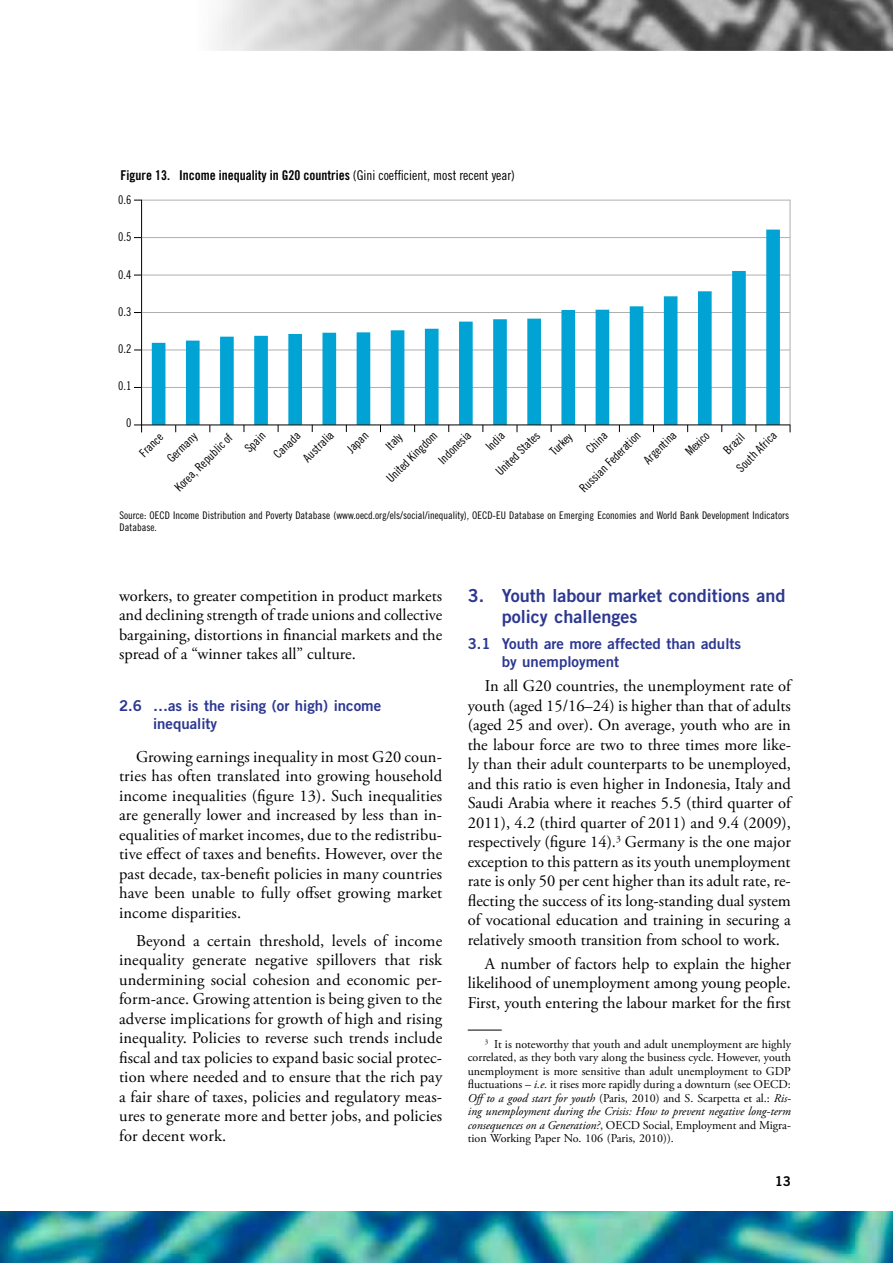
<style>
.page{position:relative;width:893px;height:1263px;background:#fff}
.page>*{position:absolute;margin:0;border:0;box-sizing:border-box;transform-origin:0 0}
.t1{font:18px/21px "Trade Gothic LT Std Bd 2";color:#2c3791}
.t2{font:16.5px/19.5px "Adobe Garamond Pro";color:#000;text-align:justify}
.t3{font:15px/18px "Trade Gothic LT Std Bd 2";color:#2c3791}
.t4{font:13.5px "Trade Gothic LT Std Bd Cn 20";color:#000}
.t5{font:13.5px "Trade Gothic LT Std Bd 2";color:#000}
.t6{font:12px/13.5px "Adobe Garamond Pro";color:#000;text-align:justify}
.t7{font:12px/23.5px "Trade Gothic LT Std Cn 18";color:#000;text-align:center}
.t8{font:10.5px/12px "Trade Gothic LT Std Cn 18";color:#000}
.s1{font-family:"Trade Gothic LT Std Cn 18"}
.s2{font-style:italic}
</style>
<div class="page">
<img style="left:215px;top:0;width:678px;height:51px">
<img style="left:0;top:1212px;width:893px;height:51px">
<hr style="left:468px;top:1030px;width:34px;height:1px;background:#000">
<hr style="left:790px;top:200px;width:1px;height:225px;background:#afafb0">
<hr style="left:141px;top:200px;width:1px;height:232px;background:#000">
<hr style="left:142px;top:200px;width:648px;height:1px;background:#afafb0">
<hr style="left:142px;top:237px;width:648px;height:1px;background:#afafb0">
<hr style="left:142px;top:275px;width:648px;height:1px;background:#afafb0">
<hr style="left:142px;top:312px;width:648px;height:1px;background:#afafb0">
<hr style="left:142px;top:350px;width:648px;height:1px;background:#afafb0">
<hr style="left:142px;top:387px;width:648px;height:1px;background:#afafb0">
<svg style="left:152px;top:230px;width:628px;height:195px"></svg>
<hr style="left:134px;top:425px;width:656px;height:1px;background:#000">
<p class="t4" style="left:121px;top:167px;width:396px">Figure 13. Income inequality in G20 countries <span class="s1">(Gini coefficient, most recent year)</span></p>
<p class="t7" style="left:118px;top:188px;width:15px">0.6</p>
<p class="t7" style="left:118px;top:225px;width:15px">0.5</p>
<p class="t7" style="left:118px;top:262px;width:15px">0.4</p>
<p class="t7" style="left:118px;top:300px;width:15px">0.3</p>
<p class="t7" style="left:118px;top:337px;width:15px">0.2</p>
<p class="t7" style="left:118px;top:374px;width:15px">0.1</p>
<p class="t7" style="left:126px;top:411px;width:7px">0</p>
<p class="t7" style="left:133px;top:446px;width:29px;rotate:-45deg">France</p>
<p class="t7" style="left:363px;top:455px;width:68px;rotate:-45deg">Italy<br>United Kingdom</p>
<p class="t7" style="left:580px;top:442px;width:26px;rotate:-45deg">China</p>
<p class="t7" style="left:637px;top:453px;width:42px;rotate:-45deg">Argentina</p>
<p class="t7" style="left:161px;top:452px;width:38px;rotate:-45deg">Germany</p>
<p class="t7" style="left:297px;top:451px;width:39px;rotate:-45deg">Australia</p>
<p class="t7" style="left:168px;top:481px;width:77px;rotate:-45deg">Korea, Republic of</p>
<p class="t7" style="left:432px;top:453px;width:42px;rotate:-45deg">Indonesia</p>
<p class="t7" style="left:730px;top:461px;width:53px;rotate:-45deg">South Africa</p>
<p class="t7" style="left:238px;top:442px;width:25px;rotate:-45deg">Spain</p>
<p class="t7" style="left:341px;top:442px;width:26px;rotate:-45deg">Japan</p>
<p class="t7" style="left:679px;top:445px;width:29px;rotate:-45deg">Mexico</p>
<p class="t7" style="left:489px;top:465px;width:58px;rotate:-45deg">United States</p>
<p class="t7" style="left:479px;top:440px;width:23px;rotate:-45deg">India</p>
<p class="t7" style="left:543px;top:445px;width:28px;rotate:-45deg">Turkey</p>
<p class="t7" style="left:717px;top:443px;width:25px;rotate:-45deg">Brazil</p>
<p class="t7" style="left:267px;top:448px;width:34px;rotate:-45deg">Canada</p>
<p class="t7" style="left:573px;top:482px;width:82px;rotate:-45deg">Russian Federation</p>
<p class="t8" style="left:120px;top:509px;width:671px">Source: OECD Income Distribution and Poverty Database (www.oecd.org/els/social/inequality), OECD-EU Database on Emerging Economies and World Bank Development Indicators<br>Database.</p>
<p class="t2" style="left:119px;top:586px;width:325px">workers, to greater competition in product markets and declining strength of trade unions and collective bargaining, distortions in financial markets and the spread of a “winner takes all” culture.</p>
<p class="t3" style="left:153px;top:697px;width:230px;text-indent:-34px">2.6 …as is the rising (or high) income inequality</p>
<p class="t2" style="left:119px;top:747px;width:325px;text-indent:17px">Growing earnings inequality in most G20 coun&shy;tries has often translated into growing household income inequalities (figure 13). Such inequalities are generally lower and increased by less than in&shy;equalities of market incomes, due to the redistribu&shy;tive effect of taxes and benefits. However, over the past decade, tax-benefit policies in many countries have been unable to fully offset growing market income disparities.</p>
<p class="t2" style="left:119px;top:931px;width:325px;text-indent:17px">Beyond a certain threshold, levels of income inequality generate negative spillovers that risk undermining social cohesion and economic per&shy;form-ance. Growing attention is being given to the adverse implications for growth of high and rising inequality. Policies to reverse such trends include fiscal and tax policies to expand basic social protec&shy;tion where needed and to ensure that the rich pay a fair share of taxes, policies and regulatory meas&shy;ures to generate more and better jobs, and policies for decent work.</p>
<p class="t1" style="left:502px;top:585px;width:285px;text-indent:-34px">3. Youth labour market conditions and policy challenges</p>
<p class="t3" style="left:502px;top:635px;width:241px;text-indent:-34px">3.1 Youth are more affected than adults by unemployment</p>
<p class="t2" style="left:468px;top:677px;width:325px;text-indent:17px">In all G20 countries, the unemployment rate of youth (aged 15/16–24) is higher than that of adults (aged 25 and over). On average, youth who are in the labour force are two to three times more like&shy;ly than their adult counterparts to be unemployed, and this ratio is even higher in Indonesia, Italy and Saudi Arabia where it reaches 5.5 (third quarter of 2011), 4.2 (third quarter of 2011) and 9.4 (2009), respectively (figure 14).<sup>3</sup> Germany is the one major exception to this pattern as its youth unemployment rate is only 50 per cent higher than its adult rate, re&shy;flecting the success of its long-standing dual system of vocational education and training in securing a relatively smooth transition from school to work.</p>
<p class="t2" style="left:468px;top:954px;width:325px;text-indent:17px">A number of factors help to explain the higher likelihood of unemployment among young people.<br>First, youth entering the labour market for the first</p>
<p class="t6" style="left:468px;top:1038px;width:325px;text-indent:17px"><sup>3</sup> It is noteworthy that youth and adult unemployment are highly correlated, as they both vary along the business cycle. However, youth unemployment is more sensitive than adult unemployment to GDP fluctuations – <span class="s2">i.e.</span> it rises more rapidly during a downturn (see OECD:<br><span class="s2">Offto a good start for youth</span> (Paris, 2010) and S. Scarpetta et al.: <span class="s2">Ris&shy;ing unemployment during the Crisis: How to prevent negative long-term consequences on a Generation?</span>, OECD Social, Employment and Migra&shy;tion Working Paper No. 106 (Paris, 2010)).</p>
<p class="t5" style="left:775px;top:1173px;width:18px">13</p>
</div>
